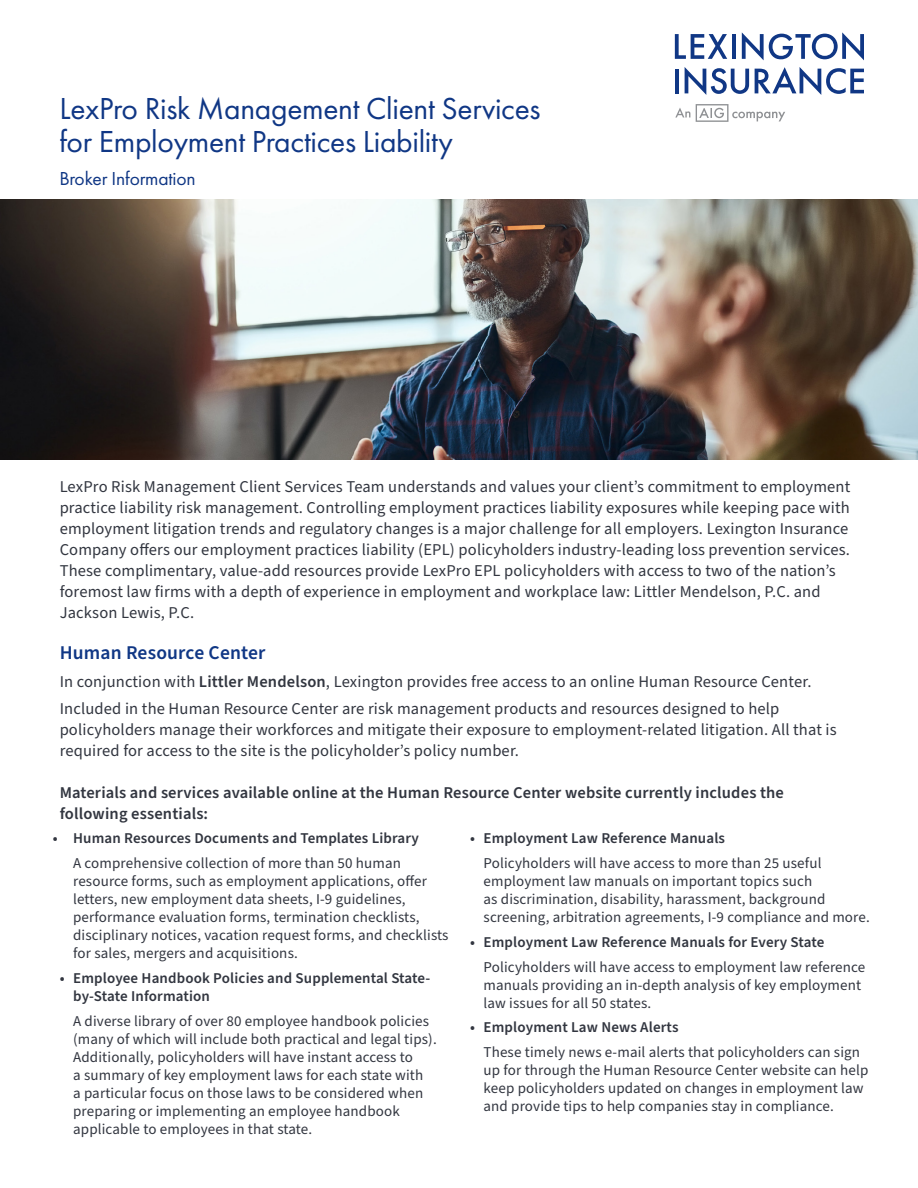
<style>
.page{position:relative;width:918px;height:1188px;background:#fff}
.page>*{position:absolute;margin:0;border:0;box-sizing:border-box;transform-origin:0 0}
.t1{font:31.5px/33px "Futura PT";letter-spacing:-.01em;color:#103785}
.t2{font:600 19.5px "Source Sans Pro";letter-spacing:.01em;color:#103785}
.t3{font:19.5px "Futura PT";letter-spacing:-.01em;color:#103785}
.t4{font:16.5px/21px "Source Sans Pro";letter-spacing:.01em;color:#323640}
.t5{font:600 16.5px/21px "Source Sans Pro";letter-spacing:.01em;color:#323640}
.t6{font:15px/18px "Source Sans Pro";letter-spacing:.01em;color:#323640}
.t7{font:600 15px/18px "Source Sans Pro";letter-spacing:.01em;color:#323640}
.s1{font-weight:600}
</style>
<div class="page">
<svg style="left:675px;top:34px;width:52px;height:25px"></svg>
<hr style="left:732px;top:34px;width:4px;height:25px;background:#103785">
<svg style="left:742px;top:32px;width:122px;height:28px"></svg>
<hr style="left:675px;top:69px;width:4px;height:24px;background:#103785">
<svg style="left:685px;top:67px;width:64px;height:28px"></svg>
<svg style="left:755px;top:67px;width:109px;height:28px"></svg>
<svg style="left:675px;top:108px;width:15px;height:9px"></svg>
<svg style="left:696px;top:104px;width:89px;height:18px"></svg>
<img style="left:0;top:199px;width:918px;height:261px">
<p class="t1" style="left:59px;top:91px;width:483px">LexPro Risk Management Client Services for Employment Practices Liability</p>
<p class="t3" style="left:59px;top:166px;width:138px">Broker Information</p>
<p class="t4" style="left:60px;top:476px;width:792px">LexPro Risk Management Client Services Team understands and values your client’s commitment to employment practice liability risk management. Controlling employment practices liability exposures while keeping pace with employment litigation trends and regulatory changes is a major challenge for all employers. Lexington Insurance Company offers our employment practices liability (EPL) policyholders industry-leading loss prevention services.<br>These complimentary, value-add resources provide LexPro EPL policyholders with access to two of the nation’s foremost law firms with a depth of experience in employment and workplace law: Littler Mendelson, P.C. and Jackson Lewis, P.C.</p>
<p class="t2" style="left:60px;top:639px;width:207px">Human Resource Center</p>
<p class="t4" style="left:60px;top:671px;width:753px">In conjunction with <span class="s1">Littler Mendelson</span>, Lexington provides free access to an online Human Resource Center.</p>
<p class="t4" style="left:60px;top:699px;width:779px">Included in the Human Resource Center are risk management products and resources designed to help policyholders manage their workforces and mitigate their exposure to employment-related litigation. All that is required for access to the site is the policyholder’s policy number.</p>
<p class="t5" style="left:60px;top:782px;width:726px">Materials and services available online at the Human Resource Center website currently includes the following essentials:</p>
<p class="t7" style="left:53px;top:830px;width:368px">• Human Resources Documents and Templates Library</p>
<p class="t6" style="left:73px;top:855px;width:377px">A comprehensive collection of more than 50 human resource forms, such as employment applications, offer letters, new employment data sheets, I-9 guidelines, performance evaluation forms, termination checklists, disciplinary notices, vacation request forms, and checklists for sales, mergers and acquisitions.</p>
<p class="t7" style="left:73px;top:969px;width:359px;text-indent:-14px">• Employee Handbook Policies and Supplemental State&shy;by-State Information</p>
<p class="t6" style="left:73px;top:1012px;width:365px">A diverse library of over 80 employee handbook policies (many of which will include both practical and legal tips).<br>Additionally, policyholders will have instant access to<br>a summary of key employment laws for each state with<br>a particular focus on those laws to be considered when preparing or implementing an employee handbook applicable to employees in that state.</p>
<p class="t7" style="left:470px;top:830px;width:257px">• Employment Law Reference Manuals</p>
<p class="t6" style="left:484px;top:855px;width:388px">Policyholders will have access to more than 25 useful employment law manuals on important topics such<br>as discrimination, disability, harassment, background screening, arbitration agreements, I-9 compliance and more.</p>
<p class="t7" style="left:470px;top:933px;width:356px">• Employment Law Reference Manuals for Every State</p>
<p class="t6" style="left:484px;top:958px;width:383px">Policyholders will have access to employment law reference manuals providing an in-depth analysis of key employment law issues for all 50 states.</p>
<p class="t7" style="left:470px;top:1019px;width:210px">• Employment Law News Alerts</p>
<p class="t6" style="left:484px;top:1044px;width:386px">These timely news e-mail alerts that policyholders can sign up for through the Human Resource Center website can help keep policyholders updated on changes in employment law and provide tips to help companies stay in compliance.</p>
</div>
